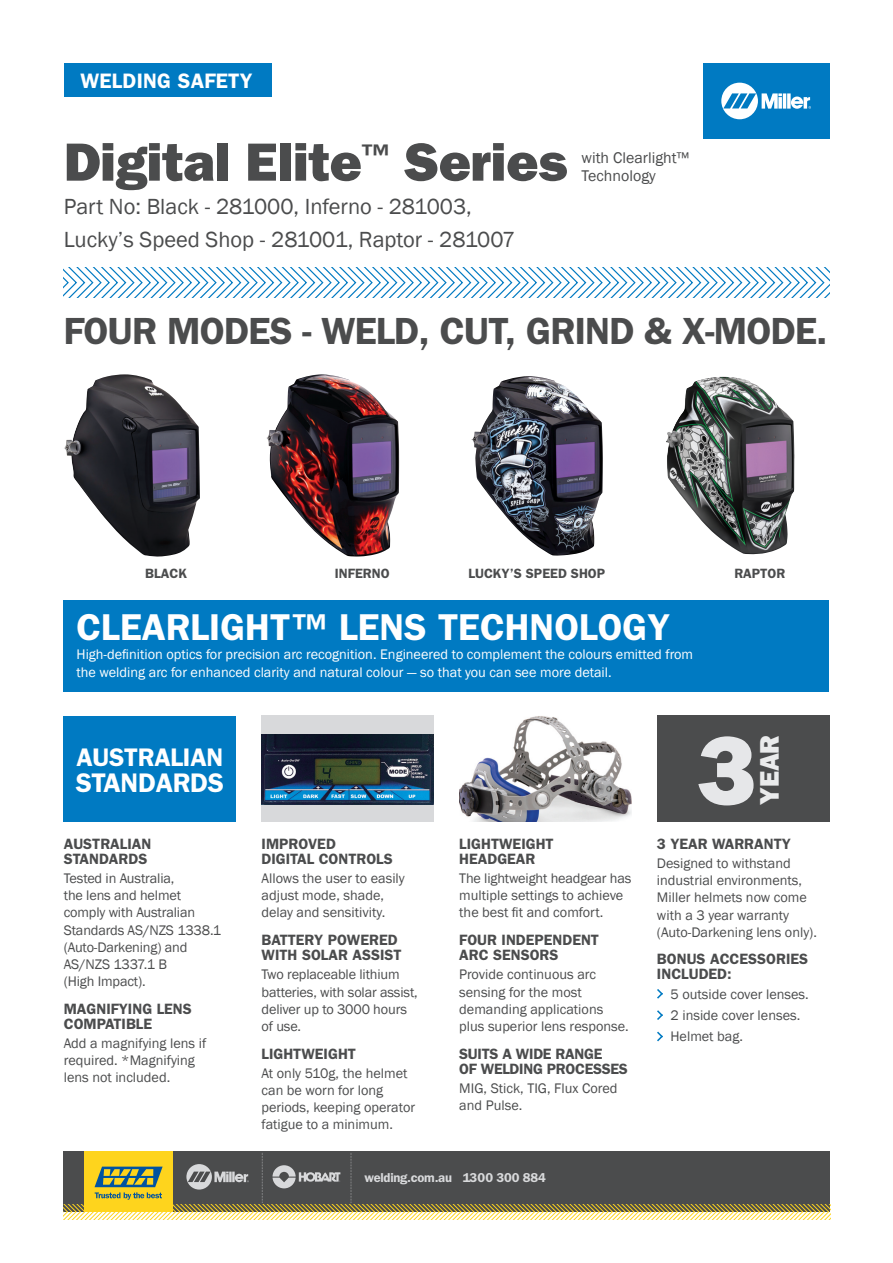
<style>
.page{position:relative;width:893px;height:1263px;background:#fff}
.page>*{position:absolute;margin:0;border:0;box-sizing:border-box;transform-origin:0 0}
.t1{font:800 97.8px "Franklin Gothic";color:#e6e7e9}
.t2{font:800 54px "Franklin Gothic";letter-spacing:-.01em;color:#4b4c4d}
.t3{font:600 37.95px "Franklin Gothic";letter-spacing:-.02em;color:#4b4c4d}
.t4{font:600 37.5px "Franklin Gothic";color:#fff}
.t5{font:600 27px "Franklin Gothic";letter-spacing:-.01em;color:#fff}
.t6{font:800 27px "Franklin Gothic";color:#eaebec}
.t7{font:600 25.5px "Franklin Gothic";letter-spacing:-.01em;color:#fff}
.t8{font:22.5px/33px "Franklin Gothic";color:#4b4c4d}
.t9{font:600 21px "Franklin Gothic";letter-spacing:.01em;color:#fff}
.t10{font:15.9px/18.6px "Franklin Gothic";color:#4b4c4d}
.t11{font:600 15px/15px "Franklin Gothic";color:#4b4c4d}
.t12{font:600 15px/15px "Franklin Gothic";letter-spacing:-.02em;color:#4b4c4d}
.t13{font:14.25px/17.1px "Franklin Gothic";color:#4b4c4d}
.t14{font:14.25px/17.1px "Franklin Gothic";color:#fff}
.t15{font:600 13.5px "Franklin Gothic";color:#4b4c4d}
.t16{font:600 12.9px "Franklin Gothic";letter-spacing:-.02em;color:#d8d9db}
</style>
<div class="page">
<div style="left:64px;top:1151px;width:766px;height:61px;background:#4b4c4d"></div>
<div style="left:84px;top:1151px;width:89px;height:61px;background:#fed41d"></div>
<svg style="left:64px;top:1153px;width:766px;height:66px"></svg>
<svg style="left:64px;top:268px;width:765px;height:29px"></svg>
<img style="left:471px;top:376px;width:132px;height:180px">
<img style="left:666px;top:377px;width:128px;height:177px">
<img style="left:266px;top:374px;width:133px;height:182px">
<img style="left:64px;top:374px;width:136px;height:182px">
<div style="left:64px;top:63px;width:208px;height:34px;background:#007ac2"></div>
<div style="left:703px;top:63px;width:126px;height:76px;background:#007ac2"></div>
<svg style="left:721px;top:83px;width:90px;height:36px"></svg>
<img style="left:459px;top:716px;width:172px;height:106px">
<svg style="left:657px;top:989px;width:6px;height:10px"></svg>
<svg style="left:657px;top:1010px;width:6px;height:10px"></svg>
<svg style="left:657px;top:1031px;width:6px;height:10px"></svg>
<div style="left:64px;top:716px;width:172px;height:106px;background:#007ac2"></div>
<div style="left:657px;top:716px;width:172px;height:106px;background:#4b4c4d"></div>
<div style="left:261px;top:716px;width:173px;height:106px;background:#d8d9db"></div>
<img style="left:261px;top:735px;width:173px;height:69px">
<div style="left:63px;top:600px;width:766px;height:92px;background:#007ac2"></div>
<h3 class="t9" style="left:80px;top:68px;width:173px">WELDING SAFETY</h3>
<h2 class="t2" style="left:64px;top:130px;width:505px">Digital Elite<sup>™</sup> Series</h2>
<h3 class="t8" style="left:64px;top:190px;width:453px">Part No: Black - 281000, Inferno - 281003,<br>Lucky’s Speed Shop - 281001, Raptor - 281007</h3>
<p class="t10" style="left:581px;top:148px;width:109px">with Clearlight™<br>Technology</p>
<h3 class="t3" style="left:64px;top:309px;width:765px">FOUR MODES - WELD, CUT, GRIND &amp; X-MODE.</h3>
<p class="t15" style="left:145px;top:565px;width:43px">BLACK</p>
<p class="t15" style="left:335px;top:565px;width:56px">INFERNO</p>
<p class="t15" style="left:468px;top:565px;width:138px">LUCKY’S SPEED SHOP</p>
<p class="t15" style="left:734px;top:565px;width:53px">RAPTOR</p>
<h3 class="t4" style="left:77px;top:605px;width:595px">CLEARLIGHT™ LENS TECHNOLOGY</h3>
<p class="t14" style="left:77px;top:646px;width:618px">High-definition optics for precision arc recognition. Engineered to complement the colours emitted from the welding arc for enhanced clarity and natural colour — so that you can see more detail.</p>
<h3 class="t7" style="left:76px;top:742px;width:148px">AUSTRALIAN</h3>
<h3 class="t5" style="left:76px;top:766px;width:150px">STANDARDS</h3>
<p class="t11" style="left:64px;top:836px;width:89px">AUSTRALIAN<br>STANDARDS</p>
<p class="t13" style="left:64px;top:870px;width:159px">Tested in Australia,<br>the lens and helmet comply with Australian<br>Standards AS/NZS 1338.1 (Auto-Darkening) and<br>AS/NZS 1337.1 B<br>(High Impact).</p>
<p class="t11" style="left:64px;top:1000px;width:130px">MAGNIFYING LENS<br>COMPATIBLE</p>
<p class="t13" style="left:64px;top:1035px;width:144px">Add a magnifying lens if required. *Magnifying lens not included.</p>
<p class="t11" style="left:261px;top:836px;width:133px">IMPROVED<br>DIGITAL CONTROLS</p>
<p class="t13" style="left:261px;top:870px;width:145px">Allows the user to easily adjust mode, shade, delay and sensitivity.</p>
<p class="t11" style="left:261px;top:932px;width:142px">BATTERY POWERED<br>WITH SOLAR ASSIST</p>
<p class="t13" style="left:261px;top:966px;width:158px">Two replaceable lithium batteries, with solar assist, deliver up to 3000 hours of use.</p>
<p class="t11" style="left:261px;top:1045px;width:96px">LIGHTWEIGHT</p>
<p class="t13" style="left:261px;top:1065px;width:155px">At only 510g, the helmet can be worn for long periods, keeping operator fatigue to a minimum.</p>
<p class="t11" style="left:459px;top:836px;width:96px">LIGHTWEIGHT<br>HEADGEAR</p>
<p class="t13" style="left:459px;top:870px;width:174px">The lightweight headgear has multiple settings to achieve the best fit and comfort.</p>
<p class="t11" style="left:459px;top:932px;width:141px">FOUR INDEPENDENT<br>ARC SENSORS</p>
<p class="t13" style="left:459px;top:966px;width:171px">Provide continuous arc sensing for the most demanding applications plus superior lens response.</p>
<p class="t12" style="left:459px;top:1045px;width:170px">SUITS A WIDE RANGE<br>OF WELDING PROCESSES</p>
<p class="t13" style="left:459px;top:1080px;width:160px">MIG, Stick, TIG, Flux Cored and Pulse.</p>
<p class="t16" style="left:364px;top:1170px;width:183px">welding.com.au 1300 300 884</p>
<h1 class="t1" style="left:697px;top:713px;width:60px">3</h1>
<h3 class="t6" style="left:754px;top:805px;width:71px;rotate:-90deg">YEAR</h3>
<p class="t11" style="left:657px;top:836px;width:135px">3 YEAR WARRANTY</p>
<p class="t13" style="left:657px;top:855px;width:161px">Designed to withstand industrial environments,<br>Miller helmets now come with a 3 year warranty (Auto-Darkening lens only).</p>
<p class="t11" style="left:657px;top:951px;width:153px">BONUS ACCESSORIES<br>INCLUDED:</p>
<p class="t13" style="left:670px;top:983px;width:140px;line-height:21.3px">5 outside cover lenses.<br>2 inside cover lenses.<br>Helmet bag.</p>
</div>
